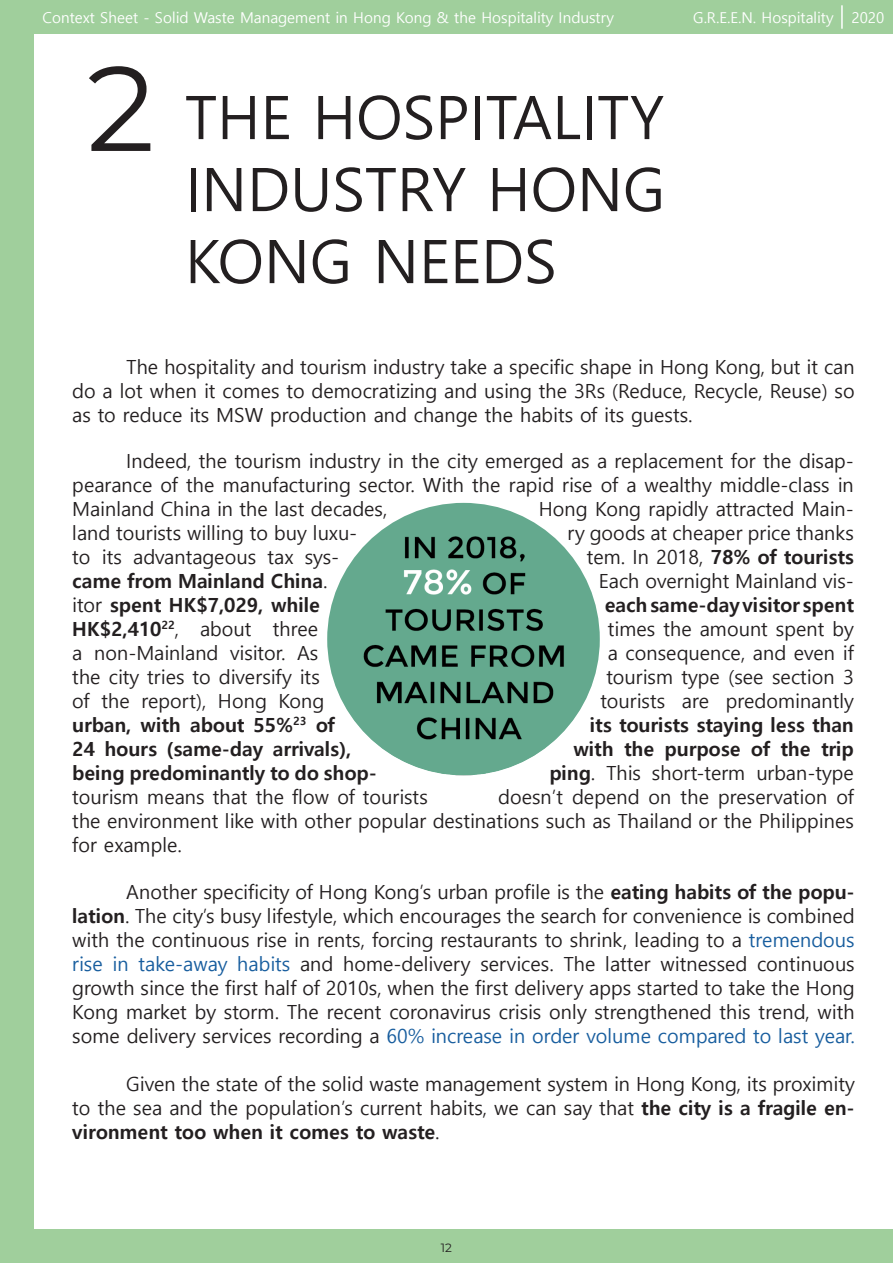
<style>
.page{position:relative;width:893px;height:1263px;background:#a0cf9c}
.page>*{position:absolute;margin:0;border:0;box-sizing:border-box;transform-origin:0 0}
.t1{font:60px/72px "Malgun Gothic";color:#231f20;text-align:justify}
.t2{font:19.5px/24px "Malgun Gothic";color:#231f20;text-align:justify}
.t3{font:700 19.5px "Malgun Gothic";color:#231f20}
.t4{font:15px "Malgun Gothic";color:#fff}
.t5{font:12px "Montserrat";color:#231f20}
.s1{font-family:"Montserrat";font-size:120px}
.s2{font-weight:400}
.s3{font-weight:700}
.s4{color:#175d9e}
</style>
<div class="page">
<hr style="left:841px;top:5px;width:2px;height:24px;background:#fff">
<div style="left:34px;top:34px;width:859px;height:1195px;background:#fff"></div>
<img style="left:327px;top:503px;width:273px;height:272px;border-radius:136px">
<p class="t4" style="left:43px;top:9px;width:573px">Context Sheet - Solid Waste Management in Hong Kong &amp; the Hospitality Industry</p>
<p class="t4" style="left:693px;top:9px;width:193px">G.R.E.E.N. Hospitality 2020</p>
<h1 class="t1" style="left:185px;top:83px;width:482px;text-indent:-98px"><span class="s1">2</span> THE HOSPITALITY INDUSTRY HONG KONG NEEDS</h1>
<p class="t2" style="left:72px;top:355px;width:784px;text-indent:54px">The hospitality and tourism industry take a specific shape in Hong Kong, but it can do a lot when it comes to democratizing and using the 3Rs (Reduce, Recycle, Reuse) so as to reduce its MSW production and change the habits of its guests.</p>
<p class="t2" style="left:72px;top:449px;width:783px;text-indent:54px">Indeed, the tourism industry in the city emerged as a replacement for the disap&shy;pearance of the manufacturing sector. With the rapid rise of a wealthy middle-class in Mainland China in the last decades,</p>
<p class="t2" style="left:539px;top:497px;width:316px">Hong Kong rapidly attracted Main-</p>
<p class="t2" style="left:72px;top:521px;width:286px">land tourists willing to buy luxu-</p>
<p class="t2" style="left:567px;top:521px;width:288px">ry goods at cheaper price thanks</p>
<p class="t2" style="left:72px;top:545px;width:268px">to its advantageous tax sys-</p>
<p class="t3" style="left:587px;top:545px;width:268px"><span class="s2">tem. In 2018,</span> 78% of tourists</p>
<p class="t3" style="left:72px;top:569px;width:257px">came from Mainland China<span class="s2">.</span></p>
<p class="t2" style="left:599px;top:569px;width:256px">Each overnight Mainland vis-</p>
<p class="t3" style="left:72px;top:593px;width:249px"><span class="s2">itor</span> spent HK$7,029, while</p>
<p class="t3" style="left:605px;top:593px;width:250px">each same-day visitor spent</p>
<p class="t2" style="left:72px;top:617px;width:247px"><span class="s3">HK$2,410</span><sup>22</sup>, about three</p>
<p class="t2" style="left:608px;top:617px;width:248px">times the amount spent by</p>
<p class="t2" style="left:72px;top:641px;width:247px">a non-Mainland visitor. As</p>
<p class="t2" style="left:608px;top:641px;width:247px">a consequence, and even if</p>
<p class="t2" style="left:72px;top:665px;width:249px">the city tries to diversify its</p>
<p class="t2" style="left:606px;top:665px;width:249px">tourism type (see section 3</p>
<p class="t2" style="left:72px;top:689px;width:253px">of the report), Hong Kong</p>
<p class="t2" style="left:600px;top:689px;width:255px">tourists are predominantly</p>
<p class="t3" style="left:72px;top:713px;width:264px">urban, with about 55%<sup>23</sup> of</p>
<p class="t3" style="left:590px;top:713px;width:265px">its tourists staying less than</p>
<p class="t3" style="left:72px;top:737px;width:281px">24 hours (same-day arrivals),</p>
<p class="t3" style="left:573px;top:737px;width:282px">with the purpose of the trip</p>
<p class="t3" style="left:72px;top:761px;width:306px">being predominantly to do shop-</p>
<p class="t2" style="left:549px;top:761px;width:306px"><span class="s3">ping</span>. This short-term urban-type</p>
<p class="t2" style="left:72px;top:785px;width:357px">tourism means that the flow of tourists</p>
<p class="t2" style="left:72px;top:785px;width:783px;text-indent:426px">doesn’t depend on the preservation of the environment like with other popular destinations such as Thailand or the Philippines for example.</p>
<p class="t2" style="left:72px;top:881px;width:784px;text-indent:54px">Another specificity of Hong Kong’s urban profile is the <span class="s3">eating habits of the popu&shy;lation</span>. The city’s busy lifestyle, which encourages the search for convenience is combined with the continuous rise in rents, forcing restaurants to shrink, leading to a <span class="s4">tremendous rise in take-away habits</span> and home-delivery services. The latter witnessed continuous growth since the first half of 2010s, when the first delivery apps started to take the Hong Kong market by storm. The recent coronavirus crisis only strengthened this trend, with some delivery services recording a <span class="s4">60% increase in order volume compared to last year.</span></p>
<p class="t2" style="left:72px;top:1073px;width:784px;text-indent:54px">Given the state of the solid waste management system in Hong Kong, its proximity to the sea and the population’s current habits, we can say that <span class="s3">the city is a fragile en&shy;vironment too when it comes to waste</span>.</p>
<p class="t5" style="left:441px;top:1239px;width:13px">12</p>
</div>
